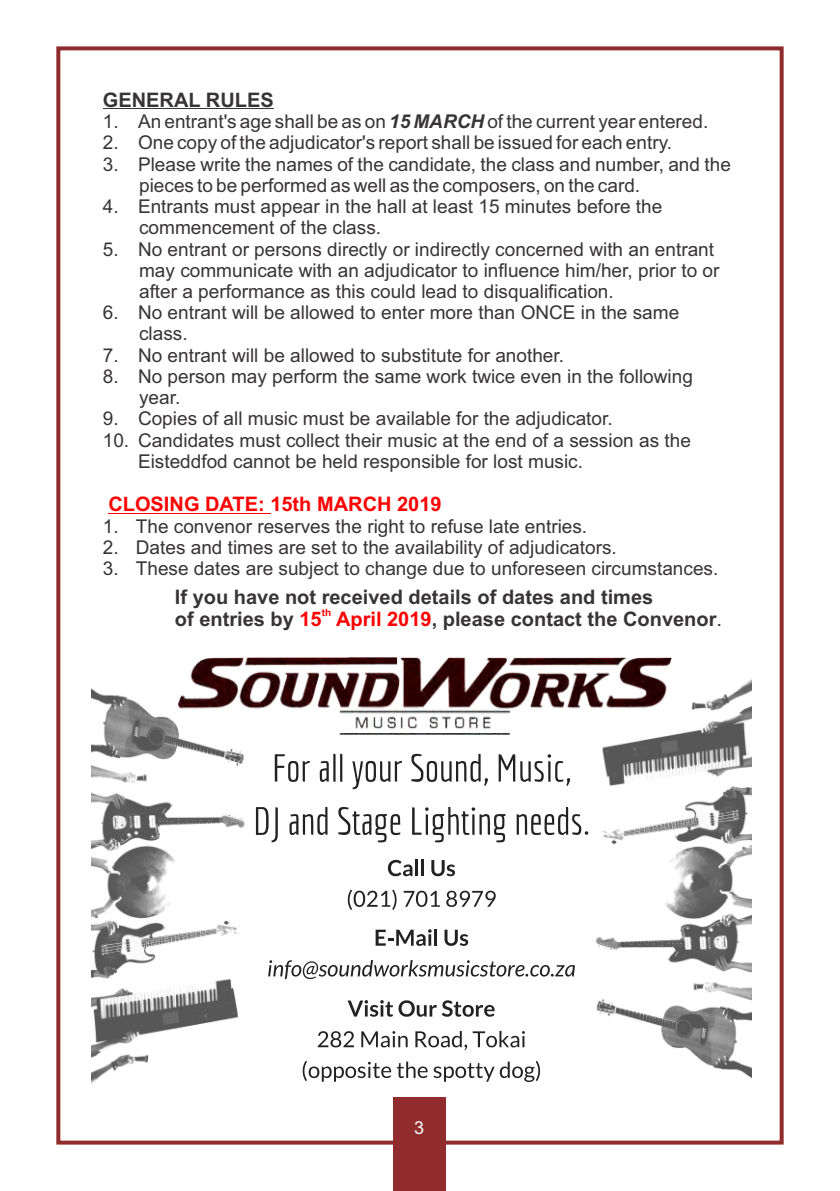
<style>
.page{position:relative;width:840px;height:1191px;background:#fff}
.page>*{position:absolute;margin:0;border:0;box-sizing:border-box;transform-origin:0 0}
.t1{font:700 20px/22.4px "Arial";color:#373435}
.t2{font:700 20px "Arial";color:#f00}
.t3{font:19px/21.2px "Arial";color:#373435}
.t4{font:18px "Arial";color:#fefefe}
.t5{font:700 10px "Arial";color:#f00}
.s1{font-weight:700;font-style:italic}
.s2{color:#f00}
.s3{font-weight:400}
</style>
<div class="page">
<img style="left:488px;top:657px;width:263px;height:421px">
<img style="left:92px;top:689px;width:396px;height:394px">
<img style="left:178px;top:657px;width:493px;height:77px">
<svg style="left:274px;top:754px;width:36px;height:28px"></svg>
<svg style="left:319px;top:754px;width:23px;height:28px"></svg>
<svg style="left:352px;top:761px;width:50px;height:28px"></svg>
<svg style="left:411px;top:754px;width:76px;height:32px"></svg>
<svg style="left:498px;top:754px;width:72px;height:32px"></svg>
<svg style="left:256px;top:807px;width:22px;height:35px"></svg>
<svg style="left:289px;top:807px;width:38px;height:28px"></svg>
<svg style="left:338px;top:807px;width:62px;height:35px"></svg>
<svg style="left:412px;top:807px;width:93px;height:35px"></svg>
<svg style="left:516px;top:807px;width:72px;height:28px"></svg>
<svg style="left:347px;top:1000px;width:147px;height:16px"></svg>
<svg style="left:317px;top:1031px;width:37px;height:16px"></svg>
<svg style="left:361px;top:1031px;width:46px;height:16px"></svg>
<svg style="left:415px;top:1031px;width:109px;height:19px"></svg>
<svg style="left:302px;top:1060px;width:125px;height:21px"></svg>
<svg style="left:433px;top:1060px;width:106px;height:22px"></svg>
<svg style="left:387px;top:860px;width:25px;height:16px"></svg>
<hr style="left:415px;top:859px;width:3px;height:17px;background:#222">
<hr style="left:421px;top:859px;width:3px;height:17px;background:#222">
<svg style="left:431px;top:860px;width:24px;height:16px"></svg>
<svg style="left:347px;top:889px;width:49px;height:21px"></svg>
<svg style="left:403px;top:890px;width:36px;height:17px"></svg>
<svg style="left:446px;top:890px;width:49px;height:17px"></svg>
<svg style="left:375px;top:929px;width:56px;height:17px"></svg>
<hr style="left:434px;top:929px;width:3px;height:16px;background:#222">
<svg style="left:444px;top:929px;width:24px;height:17px"></svg>
<svg style="left:268px;top:960px;width:306px;height:19px"></svg>
<div style="left:56px;top:46px;width:727px;height:1098px;border:4px solid #912c2d"></div>
<div style="left:393px;top:1097px;width:53px;height:94px;background:#912c2d"></div>
<hr style="left:103px;top:108px;width:170px;height:1px;background:#373435">
<hr style="left:108px;top:513px;width:162px;height:1px;background:#f00">
<p class="t1" style="left:103px;top:90px;width:172px">GENERAL RULES</p>
<p class="t3" style="left:103px;top:113px;width:606px">1. An entrant's age shall be as on <span class="s1">15 MARCH</span> of the current year entered.</p>
<p class="t3" style="left:103px;top:134px;width:570px">2. One copy of the adjudicator's report shall be issued for each entry.</p>
<p class="t3" style="left:139px;top:155px;width:593px;text-indent:-36px">3. Please write the names of the candidate, the class and number, and the pieces to be performed as well as the composers, on the card.</p>
<p class="t3" style="left:139px;top:197px;width:524px;text-indent:-36px">4. Entrants must appear in the hall at least 15 minutes before the commencement of the class.</p>
<p class="t3" style="left:139px;top:240px;width:581px;text-indent:-36px">5. No entrant or persons directly or indirectly concerned with an entrant may communicate with an adjudicator to influence him/her, prior to or after a performance as this could lead to disqualification.</p>
<p class="t3" style="left:139px;top:304px;width:541px;text-indent:-36px">6. No entrant will be allowed to enter more than ONCE in the same class.</p>
<p class="t3" style="left:103px;top:346px;width:462px">7. No entrant will be allowed to substitute for another.</p>
<p class="t3" style="left:139px;top:367px;width:555px;text-indent:-36px">8. No person may perform the same work twice even in the following year.</p>
<p class="t3" style="left:103px;top:410px;width:511px">9. Copies of all music must be available for the adjudicator.</p>
<p class="t3" style="left:138px;top:431px;width:554px;text-indent:-35px">10. Candidates must collect their music at the end of a session as the<br>Eisteddfod cannot be held responsible for lost music.</p>
<p class="t2" style="left:108px;top:496px;width:334px">CLOSING DATE: 15th MARCH 2019</p>
<p class="t3" style="left:103px;top:517px;width:485px">1. The convenor reserves the right to refuse late entries.</p>
<p class="t3" style="left:103px;top:538px;width:515px">2. Dates and times are set to the availability of adjudicators.</p>
<p class="t3" style="left:103px;top:559px;width:616px">3. These dates are subject to change due to unforeseen circumstances.</p>
<p class="t1" style="left:175px;top:587px;width:548px">If you have not received details of dates and times<br>of entries by <span class="s2">15 April 2019</span>, please contact the Convenor<span class="s3">.</span></p>
<p class="t5" style="left:321px;top:609px;width:11px">th</p>
<p class="t4" style="left:414px;top:1121px;width:12px">3</p>
</div>
